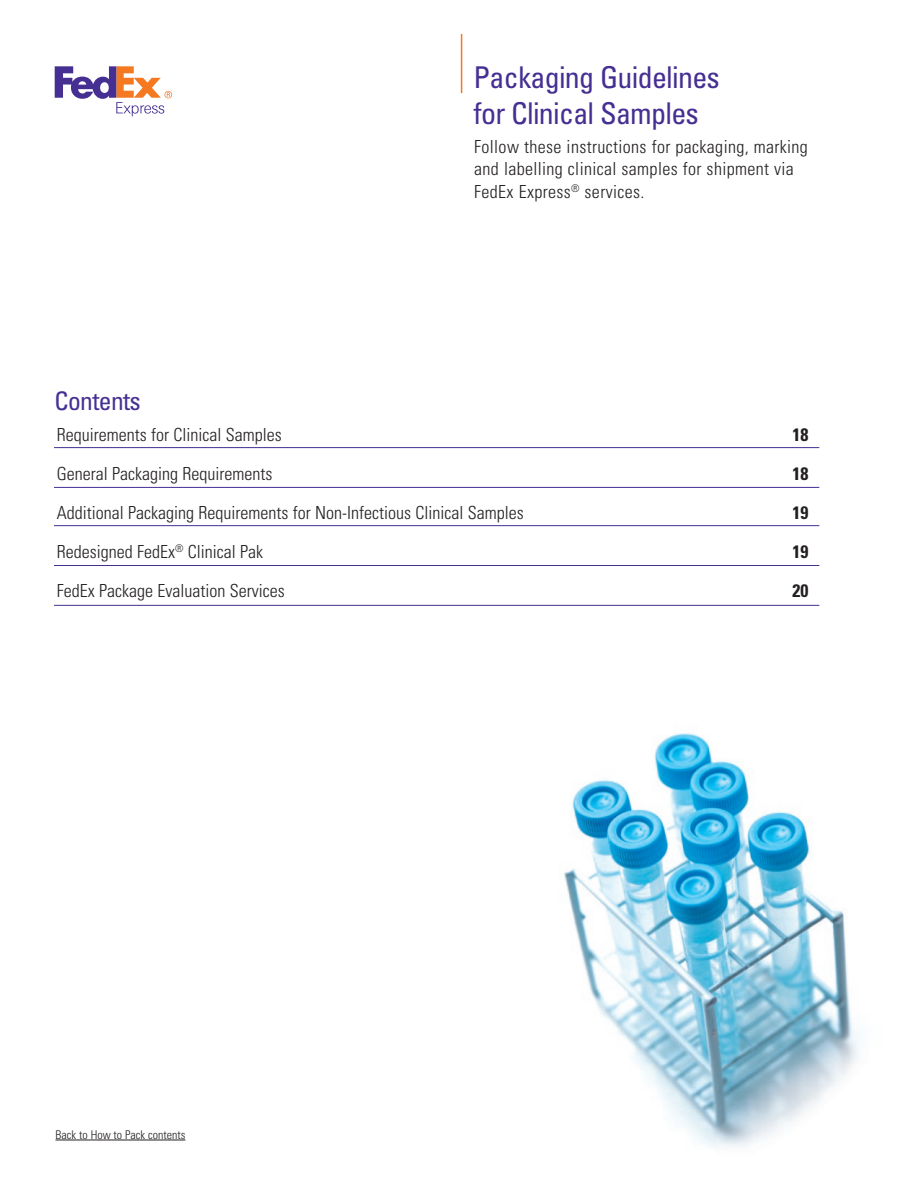
<style>
.page{position:relative;width:918px;height:1188px;background:#fff}
.page>*{position:absolute;margin:0;border:0;box-sizing:border-box;transform-origin:0 0}
.t1{font:condensed 30px/36px "Univers LT Std";letter-spacing:-.025em;color:#452f92}
.t2{font:condensed 25.5px "Univers LT Std";letter-spacing:-.025em;color:#452f92}
.t3{font:300 condensed 18px "Univers LT Std";color:#231f20}
.t4{font:300 condensed 18px/22.5px "Univers LT Std";letter-spacing:.02em;color:#231f20}
.t5{font:700 condensed 18px "Univers LT Std";color:#231f20}
.t6{font:300 condensed 12px "Univers LT Std";color:#231f20}
</style>
<div class="page">
<hr style="left:461px;top:34px;width:1px;height:59px;background:#f47921">
<svg style="left:55px;top:66px;width:117px;height:50px"></svg>
<hr style="left:54px;top:447px;width:765px;height:1px;background:#452f92">
<hr style="left:54px;top:487px;width:765px;height:1px;background:#452f92">
<hr style="left:54px;top:525px;width:765px;height:1px;background:#452f92">
<hr style="left:54px;top:565px;width:765px;height:1px;background:#452f92">
<hr style="left:54px;top:605px;width:765px;height:1px;background:#452f92">
<img style="left:564px;top:733px;width:296px;height:414px">
<hr style="left:56px;top:1140px;width:129px;height:1px;background:#231f20">
<h2 class="t2" style="left:55px;top:385px;width:88px">Contents</h2>
<h1 class="t1" style="left:474px;top:59px;width:248px">Packaging Guidelines for Clinical Samples</h1>
<p class="t4" style="left:474px;top:135px;width:335px">Follow these instructions for packaging, marking and labelling clinical samples for shipment via<br>FedEx Express<sup>®</sup> services.</p>
<p class="t3" style="left:57px;top:423px;width:227px">Requirements for Clinical Samples</p>
<p class="t5" style="left:793px;top:423px;width:17px">18</p>
<p class="t3" style="left:57px;top:462px;width:217px">General Packaging Requirements</p>
<p class="t5" style="left:793px;top:462px;width:17px">18</p>
<p class="t3" style="left:57px;top:501px;width:469px">Additional Packaging Requirements for Non-Infectious Clinical Samples</p>
<p class="t5" style="left:793px;top:501px;width:17px">19</p>
<p class="t3" style="left:57px;top:540px;width:208px">Redesigned FedEx<sup>®</sup> Clinical Pak</p>
<p class="t5" style="left:793px;top:540px;width:17px">19</p>
<p class="t3" style="left:57px;top:579px;width:230px">FedEx Package Evaluation Services</p>
<p class="t5" style="left:793px;top:579px;width:17px">20</p>
<p class="t6" style="left:56px;top:1127px;width:131px">Back to How to Pack contents</p>
</div>
